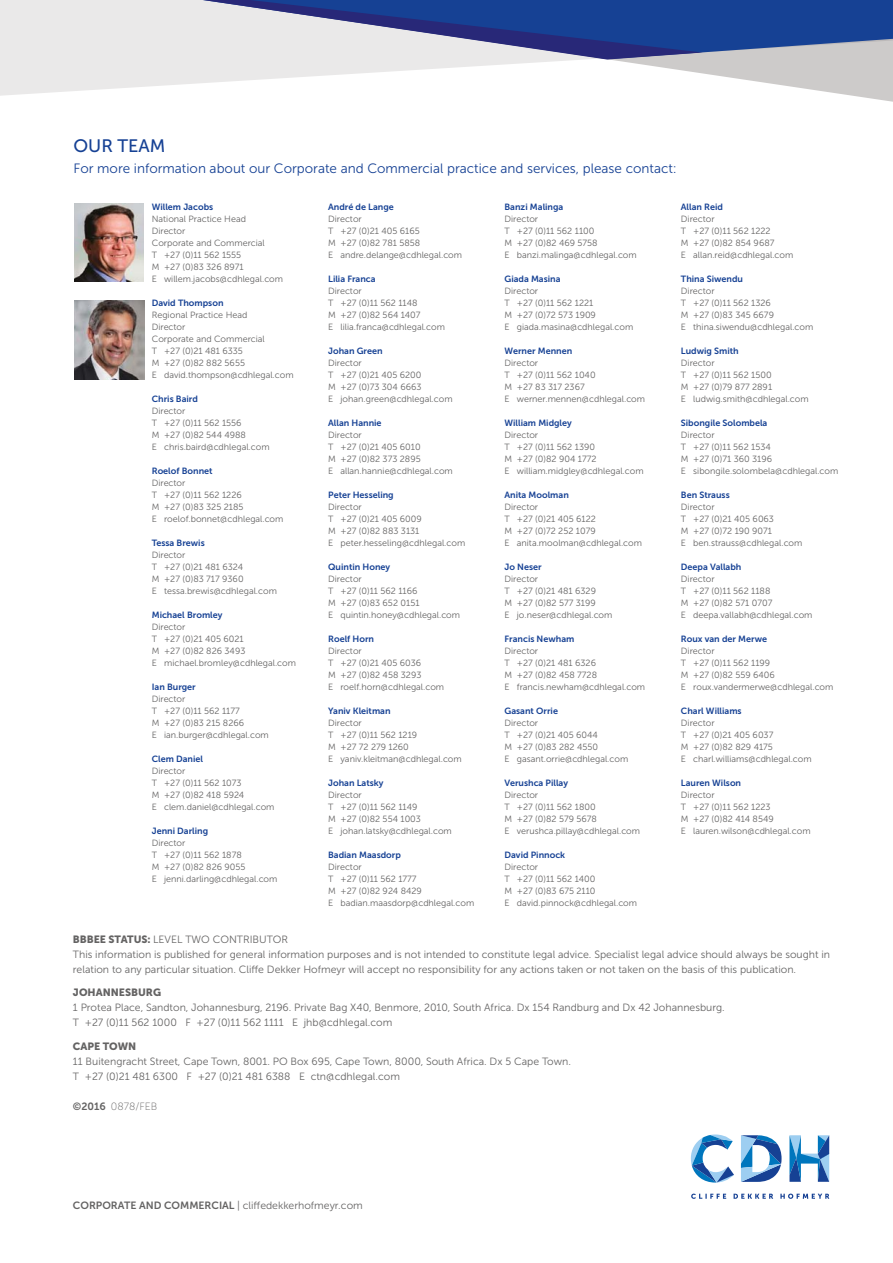
<style>
.page{position:relative;width:893px;height:1263px;background:#fff}
.page>*{position:absolute;margin:0;border:0;box-sizing:border-box;transform-origin:0 0}
.t1{font:18px "Museo Sans 500";color:#164194}
.t2{font:13.5px "Museo Sans 300";color:#164194}
.t3{font:10.5px/15px "Museo Sans 300";color:#646363}
.t4{font:10.5px "Museo Sans 900";color:#646363}
.t5{font:10.5px "Museo Sans 100";color:#646363}
.t6{font:9px/12px "Museo Sans 300";color:#646363}
.t7{font:9px "Museo Sans 700";color:#164194}
.s1{font-family:"Museo Sans 900"}
.s2{font-family:"Museo Sans 700"}
</style>
<div class="page">
<img style="left:74px;top:204px;width:69px;height:78px">
<img style="left:75px;top:301px;width:69px;height:78px">
<svg style="left:0;top:0;width:892px;height:97px"></svg>
<svg style="left:25px;top:0;width:867px;height:59px;fill:#164194"></svg>
<svg style="left:29px;top:0;width:673px;height:60px"></svg>
<svg style="left:691px;top:1194px;width:138px;height:5px"></svg>
<svg style="left:789px;top:1135px;width:40px;height:47px"></svg>
<svg style="left:691px;top:1135px;width:43px;height:48px"></svg>
<svg style="left:741px;top:1135px;width:40px;height:47px"></svg>
<h1 class="t1" style="left:73px;top:139px;width:93px">OUR TEAM</h1>
<h2 class="t2" style="left:73px;top:163px;width:605px">For more information about our Corporate and Commercial practice and services, please contact:</h2>
<p class="t7" style="left:152px;top:204px;width:63px">Willem Jacobs</p>
<p class="t6" style="left:152px;top:214px;width:133px">National Practice Head<br>Director<br>Corporate and Commercial<br>T +27 (0)11 562 1555<br>M +27 (0)83 326 8971<br>E willem.jacobs@cdhlegal.com</p>
<p class="t7" style="left:152px;top:300px;width:73px">David Thompson</p>
<p class="t6" style="left:152px;top:310px;width:143px">Regional Practice Head<br>Director<br>Corporate and Commercial<br>T +27 (0)21 481 6335<br>M +27 (0)82 882 5655<br>E david.thompson@cdhlegal.com</p>
<p class="t7" style="left:152px;top:396px;width:48px">Chris Baird</p>
<p class="t6" style="left:152px;top:406px;width:119px">Director<br>T +27 (0)11 562 1556<br>M +27 (0)82 544 4988<br>E chris.baird@cdhlegal.com</p>
<p class="t7" style="left:152px;top:468px;width:62px">Roelof Bonnet</p>
<p class="t6" style="left:152px;top:478px;width:133px">Director<br>T +27 (0)11 562 1226<br>M +27 (0)83 325 2185<br>E roelof.bonnet@cdhlegal.com</p>
<p class="t7" style="left:152px;top:540px;width:54px">Tessa Brewis</p>
<p class="t6" style="left:152px;top:550px;width:127px">Director<br>T +27 (0)21 481 6324<br>M +27 (0)83 717 9360<br>E tessa.brewis@cdhlegal.com</p>
<p class="t7" style="left:152px;top:612px;width:72px">Michael Bromley</p>
<p class="t6" style="left:152px;top:622px;width:146px">Director<br>T +27 (0)21 405 6021<br>M +27 (0)82 826 3493<br>E michael.bromley@cdhlegal.com</p>
<p class="t7" style="left:152px;top:684px;width:46px">Ian Burger</p>
<p class="t6" style="left:152px;top:694px;width:119px">Director<br>T +27 (0)11 562 1177<br>M +27 (0)83 215 8266<br>E ian.burger@cdhlegal.com</p>
<p class="t7" style="left:152px;top:756px;width:53px">Clem Daniel</p>
<p class="t6" style="left:152px;top:766px;width:124px">Director<br>T +27 (0)11 562 1073<br>M +27 (0)82 418 5924<br>E clem.daniel@cdhlegal.com</p>
<p class="t7" style="left:152px;top:828px;width:58px">Jenni Darling</p>
<p class="t6" style="left:152px;top:838px;width:127px">Director<br>T +27 (0)11 562 1878<br>M +27 (0)82 826 9055<br>E jenni.darling@cdhlegal.com</p>
<p class="t7" style="left:681px;top:204px;width:44px">Allan Reid</p>
<p class="t6" style="left:681px;top:214px;width:114px">Director<br>T +27 (0)11 562 1222<br>M +27 (0)82 854 9687<br>E allan.reid@cdhlegal.com</p>
<p class="t7" style="left:681px;top:276px;width:64px">Thina Siwendu</p>
<p class="t6" style="left:681px;top:286px;width:134px">Director<br>T +27 (0)11 562 1326<br>M +27 (0)83 345 6679<br>E thina.siwendu@cdhlegal.com</p>
<p class="t7" style="left:681px;top:348px;width:59px">Ludwig Smith</p>
<p class="t6" style="left:681px;top:358px;width:129px">Director<br>T +27 (0)11 562 1500<br>M +27 (0)79 877 2891<br>E ludwig.smith@cdhlegal.com</p>
<p class="t7" style="left:681px;top:420px;width:88px">Sibongile Solombela</p>
<p class="t6" style="left:681px;top:430px;width:159px">Director<br>T +27 (0)11 562 1534<br>M +27 (0)71 360 3196<br>E sibongile.solombela@cdhlegal.com</p>
<p class="t7" style="left:681px;top:492px;width:50px">Ben Strauss</p>
<p class="t6" style="left:681px;top:502px;width:123px">Director<br>T +27 (0)21 405 6063<br>M +27 (0)72 190 9071<br>E ben.strauss@cdhlegal.com</p>
<p class="t7" style="left:681px;top:564px;width:62px">Deepa Vallabh</p>
<p class="t6" style="left:681px;top:574px;width:133px">Director<br>T +27 (0)11 562 1188<br>M +27 (0)82 571 0707<br>E deepa.vallabh@cdhlegal.com</p>
<p class="t7" style="left:681px;top:636px;width:88px">Roux van der Merwe</p>
<p class="t6" style="left:681px;top:646px;width:154px">Director<br>T +27 (0)11 562 1199<br>M +27 (0)82 559 6406<br>E roux.vandermerwe@cdhlegal.com</p>
<p class="t7" style="left:681px;top:708px;width:62px">Charl Williams</p>
<p class="t6" style="left:681px;top:718px;width:132px">Director<br>T +27 (0)21 405 6037<br>M +27 (0)82 829 4175<br>E charl.williams@cdhlegal.com</p>
<p class="t7" style="left:681px;top:780px;width:62px">Lauren Wilson</p>
<p class="t6" style="left:681px;top:790px;width:131px">Director<br>T +27 (0)11 562 1223<br>M +27 (0)82 414 8549<br>E lauren.wilson@cdhlegal.com</p>
<p class="t7" style="left:504px;top:204px;width:60px">Banzi Malinga</p>
<p class="t6" style="left:504px;top:214px;width:134px">Director<br>T +27 (0)11 562 1100<br>M +27 (0)82 469 5758<br>E banzi.malinga@cdhlegal.com</p>
<p class="t7" style="left:504px;top:276px;width:58px">Giada Masina</p>
<p class="t6" style="left:504px;top:286px;width:130px">Director<br>T +27 (0)11 562 1221<br>M +27 (0)72 573 1909<br>E giada.masina@cdhlegal.com</p>
<p class="t7" style="left:504px;top:348px;width:69px">Werner Mennen</p>
<p class="t6" style="left:504px;top:358px;width:142px">Director<br>T +27 (0)11 562 1040<br>M +27 83 317 2367<br>E werner.mennen@cdhlegal.com</p>
<p class="t7" style="left:504px;top:420px;width:69px">William Midgley</p>
<p class="t6" style="left:504px;top:430px;width:141px">Director<br>T +27 (0)11 562 1390<br>M +27 (0)82 904 1772<br>E william.midgley@cdhlegal.com</p>
<p class="t7" style="left:504px;top:492px;width:66px">Anita Moolman</p>
<p class="t6" style="left:504px;top:502px;width:139px">Director<br>T +27 (0)21 405 6122<br>M +27 (0)72 252 1079<br>E anita.moolman@cdhlegal.com</p>
<p class="t7" style="left:504px;top:564px;width:39px">Jo Neser</p>
<p class="t6" style="left:504px;top:574px;width:109px">Director<br>T +27 (0)21 481 6329<br>M +27 (0)82 577 3199<br>E jo.neser@cdhlegal.com</p>
<p class="t7" style="left:504px;top:636px;width:71px">Francis Newham</p>
<p class="t6" style="left:504px;top:646px;width:142px">Director<br>T +27 (0)21 481 6326<br>M +27 (0)82 458 7728<br>E francis.newham@cdhlegal.com</p>
<p class="t7" style="left:504px;top:708px;width:55px">Gasant Orrie</p>
<p class="t6" style="left:504px;top:718px;width:125px">Director<br>T +27 (0)21 405 6044<br>M +27 (0)83 282 4550<br>E gasant.orrie@cdhlegal.com</p>
<p class="t7" style="left:504px;top:780px;width:65px">Verushca Pillay</p>
<p class="t6" style="left:504px;top:790px;width:137px">Director<br>T +27 (0)11 562 1800<br>M +27 (0)82 579 5678<br>E verushca.pillay@cdhlegal.com</p>
<p class="t7" style="left:504px;top:852px;width:62px">David Pinnock</p>
<p class="t6" style="left:504px;top:862px;width:134px">Director<br>T +27 (0)11 562 1400<br>M +27 (0)83 675 2110<br>E david.pinnock@cdhlegal.com</p>
<p class="t7" style="left:328px;top:204px;width:67px">André de Lange</p>
<p class="t6" style="left:328px;top:214px;width:135px">Director<br>T +27 (0)21 405 6165<br>M +27 (0)82 781 5858<br>E andre.delange@cdhlegal.com</p>
<p class="t7" style="left:328px;top:276px;width:49px">Lilia Franca</p>
<p class="t6" style="left:328px;top:286px;width:118px">Director<br>T +27 (0)11 562 1148<br>M +27 (0)82 564 1407<br>E lilia.franca@cdhlegal.com</p>
<p class="t7" style="left:328px;top:348px;width:56px">Johan Green</p>
<p class="t6" style="left:328px;top:358px;width:126px">Director<br>T +27 (0)21 405 6200<br>M +27 (0)73 304 6663<br>E johan.green@cdhlegal.com</p>
<p class="t7" style="left:328px;top:420px;width:55px">Allan Hannie</p>
<p class="t6" style="left:328px;top:430px;width:126px">Director<br>T +27 (0)21 405 6010<br>M +27 (0)82 373 2895<br>E allan.hannie@cdhlegal.com</p>
<p class="t7" style="left:328px;top:492px;width:67px">Peter Hesseling</p>
<p class="t6" style="left:328px;top:502px;width:139px">Director<br>T +27 (0)21 405 6009<br>M +27 (0)82 883 3131<br>E peter.hesseling@cdhlegal.com</p>
<p class="t7" style="left:328px;top:564px;width:64px">Quintin Honey</p>
<p class="t6" style="left:328px;top:574px;width:133px">Director<br>T +27 (0)11 562 1166<br>M +27 (0)83 652 0151<br>E quintin.honey@cdhlegal.com</p>
<p class="t7" style="left:328px;top:636px;width:47px">Roelf Horn</p>
<p class="t6" style="left:328px;top:646px;width:117px">Director<br>T +27 (0)21 405 6036<br>M +27 (0)82 458 3293<br>E roelf.horn@cdhlegal.com</p>
<p class="t7" style="left:328px;top:708px;width:64px">Yaniv Kleitman</p>
<p class="t6" style="left:328px;top:718px;width:135px">Director<br>T +27 (0)11 562 1219<br>M +27 72 279 1260<br>E yaniv.kleitman@cdhlegal.com</p>
<p class="t7" style="left:328px;top:780px;width:57px">Johan Latsky</p>
<p class="t6" style="left:328px;top:790px;width:125px">Director<br>T +27 (0)11 562 1149<br>M +27 (0)82 554 1003<br>E johan.latsky@cdhlegal.com</p>
<p class="t7" style="left:328px;top:852px;width:74px">Badian Maasdorp</p>
<p class="t6" style="left:328px;top:862px;width:148px">Director<br>T +27 (0)11 562 1777<br>M +27 (0)82 924 8429<br>E badian.maasdorp@cdhlegal.com</p>
<p class="t3" style="left:73px;top:933px;width:758px"><span class="s1">BBBEE STATUS:</span> LEVEL TWO CONTRIBUTOR<br>This information is published for general information purposes and is not intended to constitute legal advice. Specialist legal advice should always be sought in relation to any particular situation. Cliffe Dekker Hofmeyr will accept no responsibility for any actions taken or not taken on the basis of this publication.</p>
<p class="t4" style="left:73px;top:989px;width:90px">JOHANNESBURG</p>
<p class="t3" style="left:73px;top:1001px;width:653px">1 Protea Place, Sandton, Johannesburg, 2196. Private Bag X40, Benmore, 2010, South Africa. Dx 154 Randburg and Dx 42 Johannesburg.<br>T +27 (0)11 562 1000 F +27 (0)11 562 1111 E jhb@cdhlegal.com</p>
<p class="t4" style="left:73px;top:1042px;width:65px">CAPE TOWN</p>
<p class="t3" style="left:73px;top:1055px;width:499px">11 Buitengracht Street, Cape Town, 8001. PO Box 695, Cape Town, 8000, South Africa. Dx 5 Cape Town.<br>T +27 (0)21 481 6300 F +27 (0)21 481 6388 E ctn@cdhlegal.com</p>
<p class="t5" style="left:73px;top:1102px;width:86px"><span class="s2">©2016</span> 0878/FEB</p>
<p class="t3" style="left:73px;top:1199px;width:291px"><span class="s2">CORPORATE AND COMMERCIAL</span> | cliffedekkerhofmeyr.com</p>
</div>
